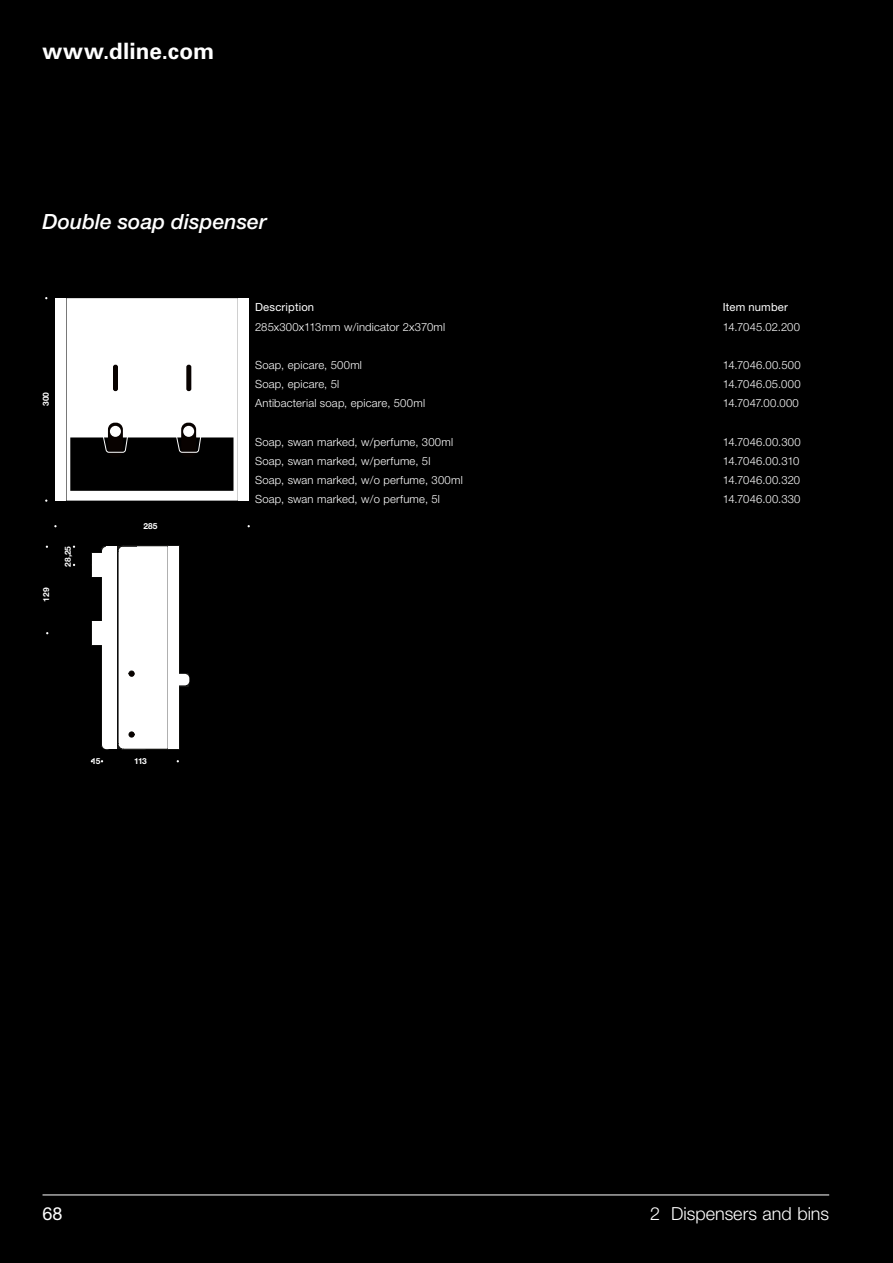
<style>
.page{position:relative;width:893px;height:1263px;background:#000}
.page>*{position:absolute;margin:0;border:0;box-sizing:border-box;transform-origin:0 0}
.t1{font:700 22.5px "Univers LT Std";letter-spacing:.005em;color:#fff}
.Overskrift_greb{font:italic 500 21px "Helvetica Neue";letter-spacing:.005em;color:#fff}
.t2{font:300 18px "Helvetica Neue";color:#fff}
.t3{font:18px "Helvetica Neue";color:#fff}
.Brødtekst{font:300 11.25px "Helvetica Neue";letter-spacing:.015em;color:#fff}
.Overskrift_tabel{font:11.25px "Helvetica Neue LT Std";letter-spacing:.015em;color:#fff}
.Brødtekst-2{font:300 11.25px "Helvetica Neue";letter-spacing:-.02em;color:#fff}
.t4{font:700 8.4px "Helvetica Neue";color:#fff}
</style>
<div class="page">
<hr style="left:43px;top:1194px;width:786px;height:1px;background:#fff">
<div style="left:55px;top:298px;width:11px;height:203px;background:#fff"></div>
<div style="left:239px;top:298px;width:10px;height:203px;background:#fff"></div>
<svg style="left:67px;top:298px;width:171px;height:203px"></svg>
<svg style="left:91px;top:545px;width:99px;height:205px"></svg>
<h1 class="t1" style="left:43px;top:38px;width:173px">www.dline.com</h1>
<p class="Overskrift_greb" style="left:43px;top:209px;width:226px">Double soap dispenser</p>
<p class="t4" style="left:41px;top:406px;width:15px;rotate:-90deg">300</p>
<p class="t4" style="left:41px;top:602px;width:15px;rotate:-90deg">129</p>
<p class="t4" style="left:62px;top:567px;width:22px;rotate:-90deg">28,25</p>
<p class="t4" style="left:143px;top:520px;width:15px">285</p>
<p class="t4" style="left:92px;top:756px;width:10px">15</p>
<p class="t4" style="left:134px;top:756px;width:14px">113</p>
<p class="Overskrift_tabel" style="left:255px;top:301px;width:61px">Description</p>
<p class="Overskrift_tabel" style="left:723px;top:301px;width:67px">Item number</p>
<p class="Brødtekst" style="left:255px;top:320px;width:192px">285x300x113mm w/indicator 2x370ml</p>
<p class="Brødtekst" style="left:723px;top:320px;width:79px">14.7045.02.200</p>
<p class="Brødtekst" style="left:255px;top:358px;width:108px">Soap, epicare, 500ml</p>
<p class="Brødtekst" style="left:723px;top:358px;width:79px">14.7046.00.500</p>
<p class="Brødtekst" style="left:255px;top:377px;width:86px">Soap, epicare, 5l</p>
<p class="Brødtekst" style="left:723px;top:377px;width:79px">14.7046.05.000</p>
<p class="Brødtekst" style="left:255px;top:396px;width:171px">Antibacterial soap, epicare, 500ml</p>
<p class="Brødtekst" style="left:723px;top:396px;width:77px">14.7047.00.000</p>
<p class="Brødtekst" style="left:255px;top:435px;width:200px">Soap, swan marked, w/perfume, 300ml</p>
<p class="Brødtekst" style="left:723px;top:435px;width:79px">14.7046.00.300</p>
<p class="Brødtekst" style="left:255px;top:454px;width:177px">Soap, swan marked, w/perfume, 5l</p>
<p class="Brødtekst-2" style="left:723px;top:454px;width:78px">14.7046.00.310</p>
<p class="Brødtekst" style="left:255px;top:473px;width:209px">Soap, swan marked, w/o perfume, 300ml</p>
<p class="Brødtekst" style="left:723px;top:473px;width:79px">14.7046.00.320</p>
<p class="Brødtekst" style="left:255px;top:492px;width:186px">Soap, swan marked, w/o perfume, 5l</p>
<p class="Brødtekst" style="left:723px;top:492px;width:79px">14.7046.00.330</p>
<h3 class="t3" style="left:43px;top:1203px;width:22px">68</h3>
<h3 class="t2" style="left:650px;top:1203px;width:181px">2 Dispensers and bins</h3>
</div>
